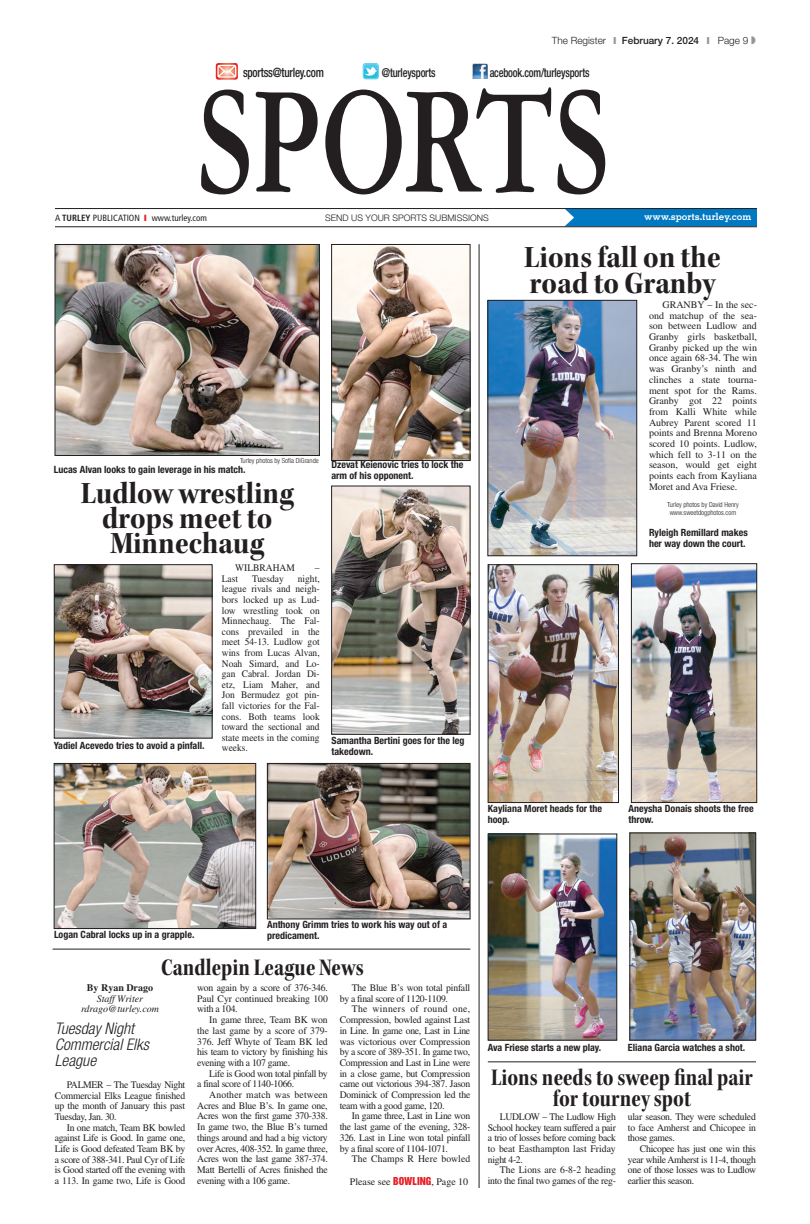
<style>
.page{position:relative;width:810px;height:1224px;background:#fff}
.page>*{position:absolute;margin:0;border:0;box-sizing:border-box;transform-origin:0 0}
.t1{font:700 162.9px "Garamond 3 LT Std";letter-spacing:-.01em;color:#231f20;scale:.71 1}
.lr_-_brief_headline2{font:32px "Kepler Std Bold Scn Subh";color:#231f20}
.lr_-_headline2{font:25px/21px "Kepler Std Bold Cn Subh";letter-spacing:.005em;color:#231f20;text-align:center}
.lr_-_subhead{font:italic 300 condensed 16px/16px "Helvetica Neue LT Std";color:#231f20}
.t2{font:500 condensed 12.9px "Helvetica Neue LT Std";letter-spacing:-.02em;color:#231f20;scale:.86 1}
.t3{font:500 condensed 12.3px "Helvetica Neue LT Std";letter-spacing:-.02em;color:#231f20;scale:.85 1}
.Body_Text{font:10px/10.7px "Times LT Std";letter-spacing:-.03em;color:#231f20;text-align:justify}
.lr_-_cutline{font:700 condensed 10px/10.7px "Helvetica Neue LT Std";color:#231f20}
.lr_-_body_text{font:10px/10.7px "Times LT Std";color:#231f20;text-align:justify}
.lr_-_body_text-2{font:10px/10.6px "Times LT Std";color:#231f20;text-align:justify;scale:.95 1}
.t4{font:300 10px "Helvetica Neue LT Std";color:#231f20}
.lr_-_byline_2{font:italic 10px "Times LT Std";color:#231f20}
.t5{font:700 10px "Memphis LT Std";color:#fff}
.Body_Text-2{font:10px "Times LT Std";letter-spacing:.015em;color:#231f20}
.lr_-_byline_1{font:700 10px "Times LT Std";color:#231f20}
.t6{font:condensed 9px "Frutiger LT Std";color:#231f20}
.t7{font:300 9px "Helvetica Neue LT Std";color:#231f20}
.lr_-_photo_credit{font:300 condensed 7px "Helvetica Neue LT Std";color:#231f20}
.s1{color:#939598}
.s2{font-weight:500}
.s3{font-weight:700}
.s4{color:#e61e25}
.s5{font-family:"Helvetica Inserat LT Std";color:#e61e25}
</style>
<div class="page">
<img style="left:472px;top:64px;width:16px;height:15px">
<svg style="left:363px;top:63px;width:16px;height:16px"></svg>
<div style="left:565px;top:209px;width:192px;height:17px;background:#0079c2"></div>
<hr style="left:55px;top:208px;width:702px;height:1px;background:#231f20">
<hr style="left:55px;top:226px;width:702px;height:1px;background:#231f20">
<svg style="left:216px;top:63px;width:22px;height:17px"></svg>
<img style="left:57px;top:246px;width:261px;height:208px">
<div style="left:55px;top:244px;width:265px;height:212px;border:1px solid #231f20"></div>
<img style="left:56px;top:765px;width:198px;height:162px">
<div style="left:54px;top:763px;width:202px;height:166px;border:1px solid #231f20"></div>
<img style="left:269px;top:765px;width:199px;height:152px">
<div style="left:267px;top:763px;width:203px;height:156px;border:1px solid #231f20"></div>
<img style="left:56px;top:566px;width:154px;height:170px">
<div style="left:54px;top:564px;width:158px;height:174px;border:1px solid #231f20"></div>
<img style="left:333px;top:246px;width:135px;height:213px">
<div style="left:331px;top:244px;width:139px;height:217px;border:1px solid #231f20"></div>
<img style="left:333px;top:488px;width:135px;height:245px">
<div style="left:331px;top:486px;width:139px;height:249px;border:1px solid #231f20"></div>
<img style="left:490px;top:302px;width:145px;height:252px">
<div style="left:488px;top:300px;width:149px;height:256px;border:1px solid #231f20"></div>
<img style="left:633px;top:565px;width:122px;height:236px">
<div style="left:631px;top:563px;width:126px;height:240px;border:1px solid #231f20"></div>
<img style="left:490px;top:566px;width:127px;height:235px">
<div style="left:488px;top:564px;width:131px;height:239px;border:1px solid #231f20"></div>
<hr style="left:479px;top:244px;width:1px;height:944px;background:#231f20">
<img style="left:632px;top:835px;width:122px;height:203px">
<div style="left:630px;top:833px;width:126px;height:207px;border:1px solid #231f20"></div>
<img style="left:490px;top:836px;width:125px;height:202px">
<div style="left:488px;top:834px;width:129px;height:206px;border:1px solid #231f20"></div>
<hr style="left:488px;top:1062px;width:268px;height:1px;background:#231f20">
<hr style="left:53px;top:949px;width:417px;height:1px;background:#231f20">
<p class="t4" style="left:552px;top:35px;width:206px">The Register <span class="s1">❙</span> <span class="s2">February 7. 2024</span> <span class="s1">❙</span> Page 9 <span class="s1">◗</span></p>
<p class="t2" style="left:243px;top:65px;width:96px">sportss@turley.com</p>
<p class="t3" style="left:382px;top:65px;width:65px">@turleysports</p>
<p class="t3" style="left:490px;top:65px;width:119px">acebook.com/turleysports</p>
<p class="t1" style="left:196px;top:52px;width:585px">SPORTS</p>
<p class="t6" style="left:55px;top:213px;width:153px">A <span class="s3">TURLEY</span> PUBLICATION <span class="s4">❙</span> www.turley.com</p>
<p class="t7" style="left:325px;top:212px;width:165px">SEND US YOUR SPORTS SUBMISSIONS</p>
<p class="t5" style="left:644px;top:210px;width:109px">www.sports.turley.com</p>
<p class="lr_-_photo_credit" style="left:240px;top:456px;width:80px">Turley photos by Sofia DiGrande</p>
<p class="lr_-_cutline" style="left:54px;top:464px;width:193px">Lucas Alvan looks to gain leverage in his match.</p>
<p class="lr_-_brief_headline2" style="left:81px;top:475px;width:215px">Ludlow wrestling</p>
<p class="lr_-_brief_headline2" style="left:102px;top:500px;width:172px">drops meet to</p>
<p class="lr_-_brief_headline2" style="left:110px;top:525px;width:156px">Minnechaug</p>
<p class="lr_-_body_text-2" style="left:235px;top:563px;width:64px">WILBRAHAM</p>
<p class="lr_-_body_text-2" style="left:315px;top:563px;width:6px">–</p>
<p class="lr_-_body_text-2" style="left:222px;top:573px;width:19px">Last</p>
<p class="lr_-_body_text-2" style="left:252px;top:573px;width:35px">Tuesday</p>
<p class="lr_-_body_text-2" style="left:222px;top:573px;width:105px;text-indent:76px">night, league rivals and neigh&shy;bors locked up as Lud&shy;low wrestling took on Minnechaug. The Fal&shy;cons prevailed in the meet 54-13. Ludlow got wins from Lucas Alvan, Noah Simard, and Lo&shy;gan Cabral. Jordan Di&shy;etz, Liam Maher, and Jon Bermudez got pin&shy;fall victories for the Fal&shy;cons. Both teams look toward the sectional and state meets in the coming weeks.</p>
<p class="lr_-_cutline" style="left:54px;top:740px;width:152px">Yadiel Acevedo tries to avoid a pinfall.</p>
<p class="lr_-_cutline" style="left:331px;top:459px;width:134px">Dzevat Keienovic tries to lock the arm of his opponent.</p>
<p class="lr_-_cutline" style="left:331px;top:735px;width:135px">Samantha Bertini goes for the leg takedown.</p>
<p class="lr_-_brief_headline2" style="left:524px;top:239px;width:198px">Lions fall on the</p>
<p class="lr_-_brief_headline2" style="left:530px;top:265px;width:187px">road to Granby</p>
<p class="lr_-_body_text" style="left:649px;top:299px;width:110px;text-indent:14px">GRANBY – In the sec&shy;ond matchup of the sea&shy;son between Ludlow and Granby girls basketball, Granby picked up the win once again 68-34. The win was Granby’s ninth and clinches a state tourna&shy;ment spot for the Rams.<br>Granby got 22 points from Kalli White while Aubrey Parent scored 11 points and Brenna Moreno scored 10 points. Ludlow, which fell to 3-11 on the season, would get eight points each from Kayliana Moret and Ava Friese.</p>
<p class="lr_-_photo_credit" style="left:667px;top:500px;width:73px">Turley photos by David Henry</p>
<p class="lr_-_photo_credit" style="left:670px;top:509px;width:68px">www.sweetdogphotos.com</p>
<p class="lr_-_cutline" style="left:649px;top:527px;width:100px">Ryleigh Remillard makes her way down the court.</p>
<p class="lr_-_cutline" style="left:488px;top:803px;width:116px">Kayliana Moret heads for the hoop.</p>
<p class="lr_-_cutline" style="left:629px;top:803px;width:127px">Aneysha Donais shoots the free throw.</p>
<p class="lr_-_cutline" style="left:54px;top:929px;width:142px">Logan Cabral locks up in a grapple.</p>
<p class="lr_-_cutline" style="left:267px;top:919px;width:182px">Anthony Grimm tries to work his way out of a predicament.</p>
<p class="lr_-_headline2" style="left:161px;top:957px;width:205px">Candlepin League News</p>
<p class="lr_-_byline_1" style="left:87px;top:982px;width:68px">By Ryan Drago</p>
<p class="lr_-_byline_2" style="left:97px;top:993px;width:48px">Staff Writer</p>
<p class="lr_-_byline_2" style="left:81px;top:1004px;width:79px">rdrago@turley.com</p>
<p class="lr_-_subhead" style="left:55px;top:1021px;width:96px">Tuesday Night<br>Commercial Elks<br>League</p>
<p class="Body_Text" style="left:55px;top:1079px;width:132px;text-indent:12px">PALMER – The Tuesday Night Commercial Elks League finished up the month of January this past Tuesday, Jan. 30.</p>
<p class="Body_Text" style="left:55px;top:1122px;width:132px;text-indent:12px">In one match, Team BK bowled against Life is Good. In game one, Life is Good defeated Team BK by a score of 388-341. Paul Cyr of Life is Good started off the evening with a 113. In game two, Life is Good</p>
<p class="Body_Text" style="left:197px;top:982px;width:132px">won again by a score of 376-346.<br>Paul Cyr continued breaking 100 with a 104.</p>
<p class="Body_Text" style="left:197px;top:1014px;width:132px;text-indent:12px">In game three, Team BK won the last game by a score of 379- 376. Jeff Whyte of Team BK led his team to victory by finishing his evening with a 107 game.</p>
<p class="Body_Text" style="left:197px;top:1068px;width:132px;text-indent:12px">Life is Good won total pinfall by a final score of 1140-1066.</p>
<p class="Body_Text" style="left:197px;top:1089px;width:132px;text-indent:12px">Another match was between Acres and Blue B’s. In game one, Acres won the first game 370-338.<br>In game two, the Blue B’s turned things around and had a big victory over Acres, 408-352. In game three, Acres won the last game 387-374.<br>Matt Bertelli of Acres finished the evening with a 106 game.</p>
<p class="Body_Text" style="left:340px;top:982px;width:132px;text-indent:12px">The Blue B’s won total pinfall by a final score of 1120-1109.</p>
<p class="Body_Text" style="left:340px;top:1004px;width:132px;text-indent:12px">The winners of round one, Compression, bowled against Last in Line. In game one, Last in Line was victorious over Compression by a score of 389-351. In game two, Compression and Last in Line were in a close game, but Compression came out victorious 394-387. Jason Dominick of Compression led the team with a good game, 120.</p>
<p class="Body_Text" style="left:340px;top:1111px;width:132px;text-indent:12px">In game three, Last in Line won the last game of the evening, 328- 326. Last in Line won total pinfall by a final score of 1104-1071.</p>
<p class="Body_Text-2" style="left:352px;top:1153px;width:120px">The Champs R Here bowled</p>
<p class="lr_-_body_text" style="left:350px;top:1176px;width:120px">Please see <span class="s5">BOWLING</span>, Page 10</p>
<p class="lr_-_cutline" style="left:488px;top:1042px;width:115px">Ava Friese starts a new play.</p>
<p class="lr_-_cutline" style="left:628px;top:1042px;width:119px">Eliana Garcia watches a shot.</p>
<p class="lr_-_headline2" style="left:491px;top:1067px;width:263px">Lions needs to sweep final pair for tourney spot</p>
<p class="Body_Text" style="left:488px;top:1111px;width:130px;text-indent:12px">LUDLOW – The Ludlow High School hockey team suffered a pair a trio of losses before coming back to beat Easthampton last Friday night 4-2.</p>
<p class="Body_Text" style="left:488px;top:1165px;width:130px;text-align:right">The Lions are 6-8-2 heading into the final two games of the reg-</p>
<p class="Body_Text" style="left:628px;top:1111px;width:130px">ular season. They were scheduled to face Amherst and Chicopee in those games.</p>
<p class="Body_Text" style="left:628px;top:1143px;width:130px;text-indent:12px">Chicopee has just one win this year while Amherst is 11-4, though one of those losses was to Ludlow earlier this season.</p>
</div>
